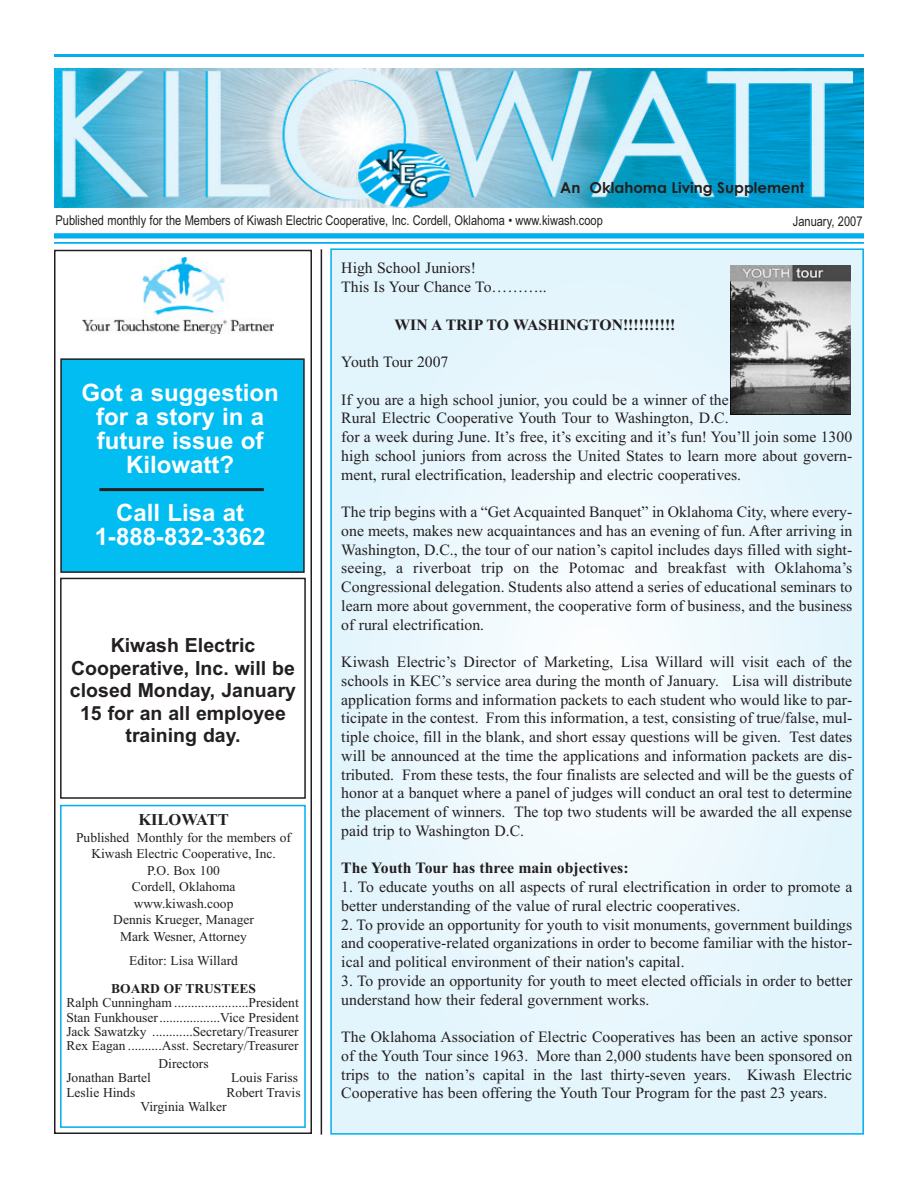
<style>
.page{position:relative;width:918px;height:1188px;background:#fff}
.page>*{position:absolute;margin:0;border:0;box-sizing:border-box;transform-origin:0 0}
.t1{font:24px/24px "Arial Bold MS";color:#fff;text-align:center}
.t2{font:19.5px/22.5px "Arial Bold MS";color:#231f20;text-align:center}
.t3{font:16.5px "Times New Roman Bd MS";color:#231f20}
.t4{font:15.75px/18.8px "Times New Roman MS";color:#231f20}
.t5{font:15.75px "Times New Roman Bd MS";color:#231f20}
.t6{font:700 15px "Century Gothic";color:#231f20}
.t7{font:13.5px/16.5px "Times New Roman MS";color:#231f20;text-align:center}
.t8{font:13.5px "Arial Narrow";color:#231f20}
.t9{font:13.5px "Times New Roman Bd MS";color:#231f20}
</style>
<div class="page">
<svg style="left:54px;top:249px;width:258px;height:885px"></svg>
<div style="left:331px;top:249px;width:532px;height:885px;background:#e2f4fc"></div>
<div style="left:370px;top:314px;width:454px;height:755px;background:#e6f6fc;border-radius:50%"></div>
<div style="left:409px;top:380px;width:376px;height:623px;background:#eaf7fd;border-radius:50%"></div>
<div style="left:439px;top:429px;width:316px;height:525px;background:#eef8fd;border-radius:50%"></div>
<div style="left:479px;top:495px;width:237px;height:393px;background:#f2fafd;border-radius:50%"></div>
<div style="left:508px;top:544px;width:178px;height:295px;background:#f6fbfe;border-radius:50%"></div>
<div style="left:548px;top:609px;width:99px;height:165px;background:#fafdfe;border-radius:50%"></div>
<div style="left:587px;top:675px;width:20px;height:33px;background:#fff;border-radius:50%"></div>
<hr style="left:54px;top:54px;width:810px;height:3px;background:#00aeef">
<div style="left:54px;top:233px;width:810px;height:5px;background:#00aeef"></div>
<hr style="left:54px;top:242px;width:810px;height:2px;background:#00aeef">
<img style="left:55px;top:68px;width:809px;height:140px">
<hr style="left:321px;top:249px;width:1px;height:886px;background:#231f20">
<div style="left:61px;top:359px;width:243px;height:213px;background:#01bdf2"></div>
<div style="left:60px;top:358px;width:245px;height:215px;border:2px solid #231f20"></div>
<img style="left:82px;top:257px;width:192px;height:77px">
<div style="left:61px;top:806px;width:244px;height:321px;background:#fff"></div>
<div style="left:60px;top:805px;width:246px;height:323px;border:2px solid #00aeef"></div>
<hr style="left:99px;top:488px;width:165px;height:3px;background:#231f20">
<img style="left:731px;top:266px;width:120px;height:148px">
<p class="t6" style="left:560px;top:182px;width:246px">An Oklahoma Living Supplement</p>
<p class="t8" style="left:56px;top:215px;width:549px">Published monthly for the Members of Kiwash Electric Cooperative, Inc. Cordell, Oklahoma • www.kiwash.coop</p>
<p class="t8" style="left:793px;top:216px;width:71px">January, 2007</p>
<h1 class="t1" style="left:81px;top:383px;width:199px">Got a suggestion for a story in a future issue of<br>Kilowatt?</h1>
<h1 class="t1" style="left:95px;top:503px;width:172px">Call Lisa at<br>1-888-832-3362</h1>
<p class="t2" style="left:70px;top:636px;width:228px">Kiwash Electric<br>Cooperative, Inc. will be closed Monday, January<br>15 for an all employee training day.</p>
<p class="t3" style="left:138px;top:814px;width:92px">KILOWATT</p>
<p class="t7" style="left:76px;top:830px;width:217px">Published Monthly for the members of<br>Kiwash Electric Cooperative, Inc.<br>P.O. Box 100<br>Cordell, Oklahoma<br>www.kiwash.coop<br>Dennis Krueger, Manager<br>Mark Wesner, Attorney</p>
<p class="t7" style="left:129px;top:953px;width:110px">Editor: Lisa Willard</p>
<p class="t9" style="left:111px;top:984px;width:146px">BOARD OF TRUSTEES</p>
<p class="t7" style="left:66px;top:997px;width:234px;line-height:14.2px;text-align:justify">Ralph Cunningham ......................President Stan Funkhouser..................Vice President Jack Sawatzky ............Secretary/Treasurer Rex Eagan ..........Asst. Secretary/Treasurer</p>
<p class="t7" style="left:159px;top:1057px;width:52px">Directors</p>
<p class="t7" style="left:66px;top:1071px;width:86px">Jonathan Bartel</p>
<p class="t7" style="left:231px;top:1071px;width:68px">Louis Fariss</p>
<p class="t7" style="left:66px;top:1085px;width:70px">Leslie Hinds</p>
<p class="t7" style="left:141px;top:1086px;width:161px;line-height:14.2px;text-align:left;text-indent:86px">Robert Travis<br>Virginia Walker</p>
<p class="t4" style="left:341px;top:260px;width:207px">High School Juniors!<br>This Is Your Chance To………..</p>
<p class="t5" style="left:394px;top:319px;width:283px">WIN A TRIP TO WASHINGTON!!!!!!!!!!</p>
<p class="t4" style="left:341px;top:354px;width:109px">Youth Tour 2007</p>
<p class="t4" style="left:341px;top:392px;width:512px">If you are a high school junior, you could be a winner of the<br>Rural Electric Cooperative Youth Tour to Washington, D.C.<br>for a week during June. It’s free, it’s exciting and it’s fun! You’ll join some 1300 high school juniors from across the United States to learn more about govern&shy;ment, rural electrification, leadership and electric cooperatives.</p>
<p class="t4" style="left:341px;top:504px;width:512px;text-align:justify">The trip begins with a “Get Acquainted Banquet” in Oklahoma City, where every&shy;one meets, makes new acquaintances and has an evening of fun. After arriving in Washington, D.C., the tour of our nation’s capitol includes days filled with sight&shy;seeing, a riverboat trip on the Potomac and breakfast with Oklahoma’s Congressional delegation. Students also attend a series of educational seminars to learn more about government, the cooperative form of business, and the business of rural electrification.</p>
<p class="t4" style="left:341px;top:654px;width:513px;text-align:justify">Kiwash Electric’s Director of Marketing, Lisa Willard will visit each of the schools in KEC’s service area during the month of January. Lisa will distribute application forms and information packets to each student who would like to par&shy;ticipate in the contest. From this information, a test, consisting of true/false, mul&shy;tiple choice, fill in the blank, and short essay questions will be given. Test dates will be announced at the time the applications and information packets are dis&shy;tributed. From these tests, the four finalists are selected and will be the guests of honor at a banquet where a panel of judges will conduct an oral test to determine the placement of winners. The top two students will be awarded the all expense paid trip to Washington D.C.</p>
<p class="t5" style="left:341px;top:863px;width:289px">The Youth Tour has three main objectives:</p>
<p class="t4" style="left:341px;top:879px;width:512px">1. To educate youths on all aspects of rural electrification in order to promote a better understanding of the value of rural electric cooperatives.</p>
<p class="t4" style="left:341px;top:917px;width:513px;text-align:justify">2. To provide an opportunity for youth to visit monuments, government buildings and cooperative-related organizations in order to become familiar with the histor&shy;ical and political environment of their nation's capital.</p>
<p class="t4" style="left:341px;top:973px;width:512px">3. To provide an opportunity for youth to meet elected officials in order to better understand how their federal government works.</p>
<p class="t4" style="left:341px;top:1029px;width:512px;text-align:justify">The Oklahoma Association of Electric Cooperatives has been an active sponsor of the Youth Tour since 1963. More than 2,000 students have been sponsored on trips to the nation’s capital in the last thirty-seven years. Kiwash Electric Cooperative has been offering the Youth Tour Program for the past 23 years.</p>
</div>
